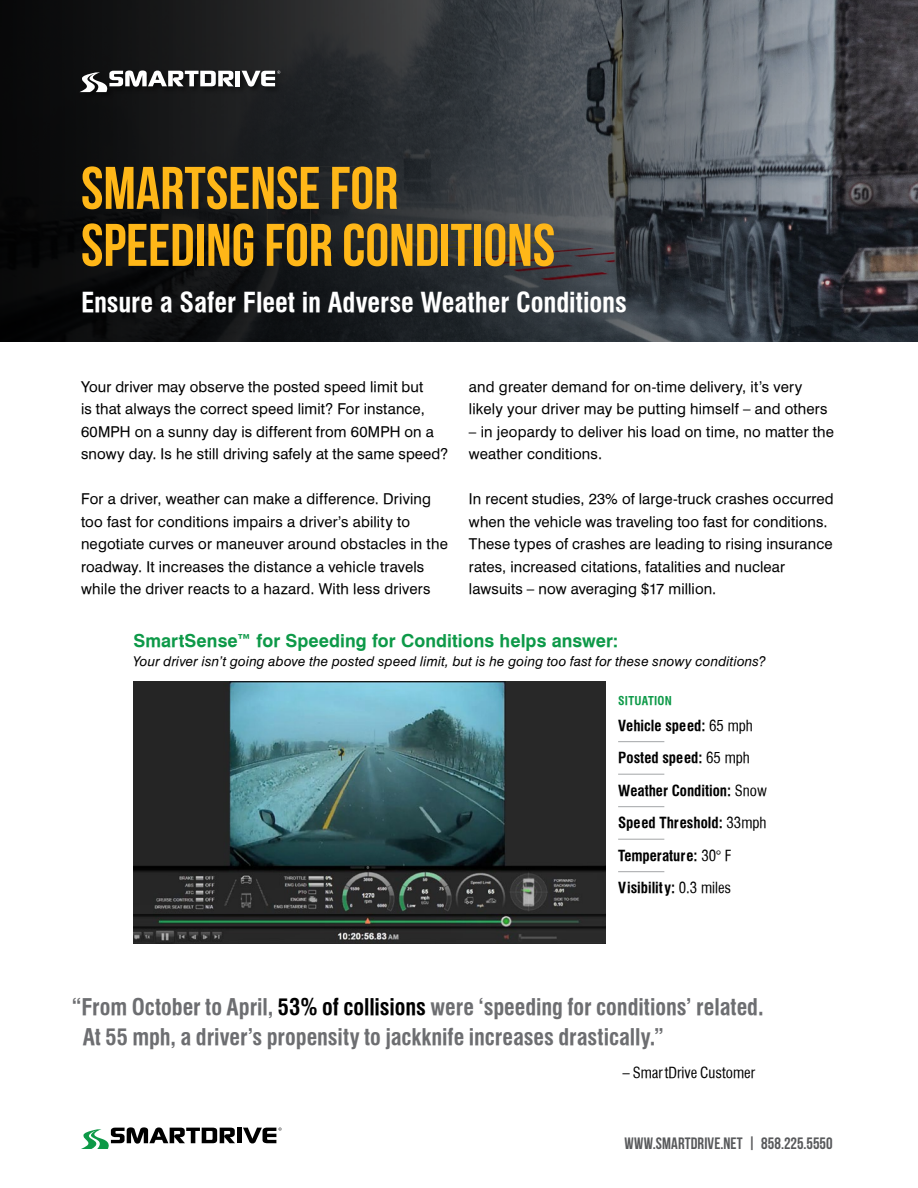
<style>
.page{position:relative;width:918px;height:1188px;background:#fff}
.page>*{position:absolute;margin:0;border:0;box-sizing:border-box;transform-origin:0 0}
.t1{font:700 60px/57px "Bebas Neue";color:#ffb718}
.t2{font:700 condensed 27px "Halvett";letter-spacing:-.005em;color:#fff}
.t3{font:700 condensed 22.5px/30px "Halvett";letter-spacing:-.005em;color:#6d6e71}
.t4{font:700 18px "Halvett";letter-spacing:.005em;color:#0d9948}
.t5{font:700 16.5px "Bebas Neue";letter-spacing:.005em;color:#58595b}
.t6{font:15px/22.5px "Halvett";letter-spacing:.01em;color:#000}
.t7{font:700 condensed 15px/32.5px "Halvett";color:#000}
.t8{font:15px "Halvett Condensed";color:#000}
.t9{font:italic 13.5px "Halvett";letter-spacing:.015em;color:#000}
.t10{font:700 condensed 12px "Halvett";letter-spacing:.02em;color:#0d9948}
.s1{font-family:"Halvett Condensed";font-weight:400;font-stretch:normal}
.s2{color:#000}
</style>
<div class="page">
<div style="left:237px;top:1128px;width:5px;height:15px;background:#000"></div>
<svg style="left:81px;top:1127px;width:154px;height:22px"></svg>
<svg style="left:243px;top:1128px;width:39px;height:15px"></svg>
<svg style="left:0;top:0;width:918px;height:342px;background:#303337"></svg>
<img style="left:133px;top:681px;width:473px;height:263px">
<hr style="left:618px;top:741px;width:46px;height:1px;background:#a3a5a7">
<hr style="left:618px;top:774px;width:46px;height:1px;background:#a3a5a7">
<hr style="left:618px;top:806px;width:46px;height:1px;background:#a3a5a7">
<hr style="left:618px;top:839px;width:46px;height:1px;background:#a3a5a7">
<hr style="left:618px;top:871px;width:46px;height:1px;background:#a3a5a7">
<div style="left:78px;top:68px;width:210px;height:32px;background:#000;opacity:.6"></div>
<hr style="left:236px;top:71px;width:4px;height:15px;background:#fff">
<svg style="left:79px;top:71px;width:155px;height:21px"></svg>
<svg style="left:242px;top:71px;width:38px;height:16px"></svg>
<h1 class="t1" style="left:81px;top:159px;width:476px">SMARTSENSE FOR<br>SPEEDING FOR CONDITIONS</h1>
<h2 class="t2" style="left:81px;top:286px;width:547px">Ensure a Safer Fleet in Adverse Weather Conditions</h2>
<p class="t6" style="left:81px;top:375px;width:369px">Your driver may observe the posted speed limit but<br>is that always the correct speed limit? For instance, 60MPH on a sunny day is different from 60MPH on a snowy day. Is he still driving safely at the same speed?</p>
<p class="t6" style="left:81px;top:488px;width:368px">For a driver, weather can make a difference. Driving too fast for conditions impairs a driver’s ability to negotiate curves or maneuver around obstacles in the roadway. It increases the distance a vehicle travels while the driver reacts to a hazard. With less drivers</p>
<p class="t6" style="left:469px;top:375px;width:360px">and greater demand for on-time delivery, it’s very likely your driver may be putting himself – and others</p>
<p class="t6" style="left:469px;top:420px;width:367px">– in jeopardy to deliver his load on time, no matter the weather conditions.</p>
<p class="t6" style="left:469px;top:488px;width:366px">In recent studies, 23% of large-truck crashes occurred when the vehicle was traveling too fast for conditions.<br>These types of crashes are leading to rising insurance rates, increased citations, fatalities and nuclear lawsuits – now averaging $17 million.</p>
<p class="t4" style="left:133px;top:629px;width:487px">SmartSense™ for Speeding for Conditions helps answer:</p>
<p class="t9" style="left:133px;top:653px;width:634px">Your driver isn’t going above the posted speed limit, but is he going too fast for these snowy conditions?</p>
<p class="t10" style="left:618px;top:693px;width:55px">SITUATION</p>
<p class="t7" style="left:618px;top:709px;width:150px">Vehicle speed: <span class="s1">65 mph<br></span>Posted speed: <span class="s1">65 mph<br></span>Weather Condition: <span class="s1">Snow<br></span>Speed Threshold: <span class="s1">33mph<br></span>Temperature: <span class="s1">30° F<br></span>Visibility: <span class="s1">0.3 miles</span></p>
<h3 class="t3" style="left:83px;top:991px;width:682px;text-indent:-11px">“From October to April, <span class="s2">53% of collisions</span> were ‘speeding for conditions’ related.<br>At 55 mph, a driver’s propensity to jackknife increases drastically.”</h3>
<p class="t8" style="left:622px;top:1064px;width:134px">– SmartDrive Customer</p>
<p class="t5" style="left:625px;top:1134px;width:210px">WWW.SMARTDRIVE.NET | 858.225.5550</p>
</div>
